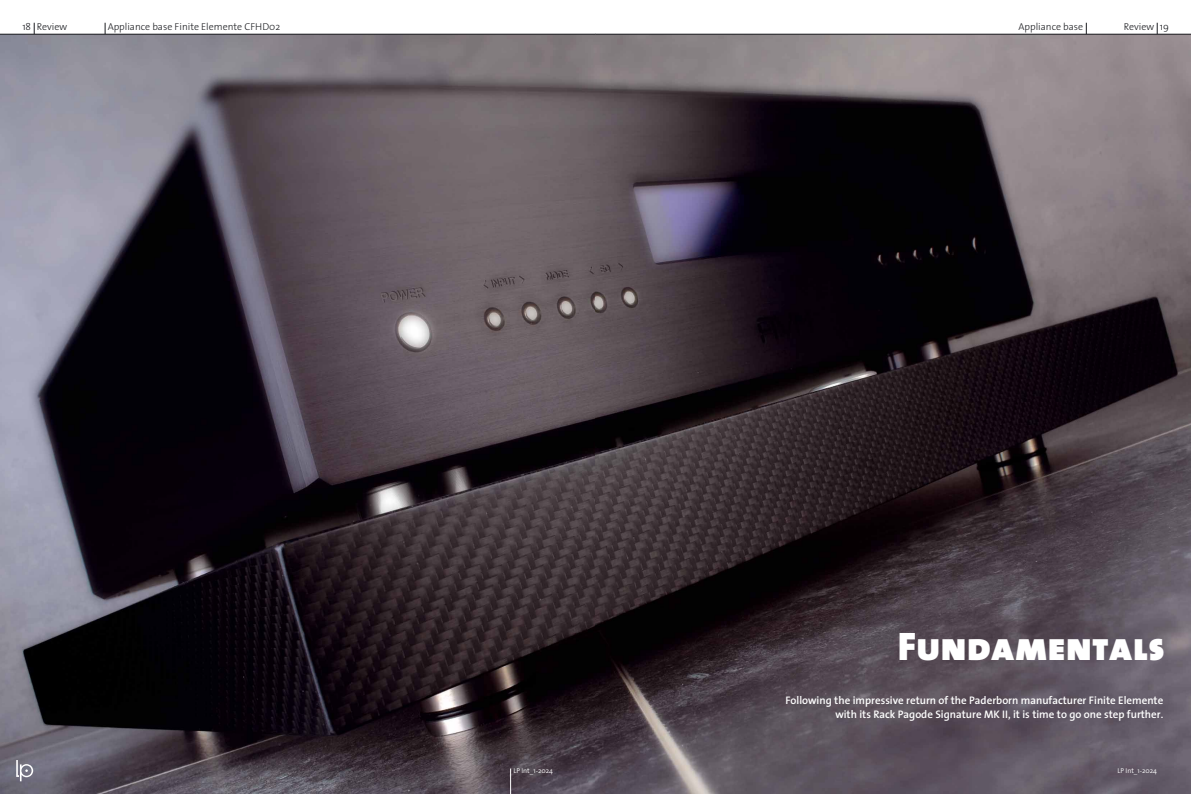
<style>
.page{position:relative;width:1191px;height:794px;background:#fff}
.page>*{position:absolute;margin:0;border:0;box-sizing:border-box;transform-origin:0 0}
.t1{font:40px "Thesis Sans Black Caps";color:#fff}
.t2{font:600 11px/13.2px "Thesis Sans";color:#fff;text-align:right}
.t3{font:300 10px "Thesis Sans";color:#1b1c20}
.t4{font:300 7px "Thesis Sans";color:#fff}
</style>
<div class="page">
<img style="left:0;top:35px;width:595px;height:759px">
<hr style="left:0;top:34px;width:595px;height:1px;background:#1b1c20">
<svg style="left:510px;top:768px;width:1px;height:26px"></svg>
<svg style="left:16px;top:760px;width:17px;height:21px"></svg>
<svg style="left:595px;top:35px;width:596px;height:759px;background:#453c43"></svg>
<hr style="left:595px;top:34px;width:596px;height:1px;background:#1b1c20">
<p class="t3" style="left:22px;top:21px;width:46px">18 Review</p>
<p class="t3" style="left:108px;top:21px;width:174px">Appliance base Finite Elemente CFHD02</p>
<p class="t3" style="left:1018px;top:21px;width:66px">Appliance base</p>
<p class="t3" style="left:1123px;top:21px;width:47px">Review 19</p>
<p class="t4" style="left:513px;top:767px;width:41px">LP Int_1-2024</p>
<h1 class="t1" style="left:898px;top:623px;width:269px">Fundamentals</h1>
<p class="t2" style="left:785px;top:694px;width:379px">Following the impressive return of the Paderborn manufacturer Finite Elemente with its Rack Pagode Signature MK II, it is time to go one step further.</p>
<p class="t4" style="left:1117px;top:767px;width:41px">LP Int_1-2024</p>
</div>
